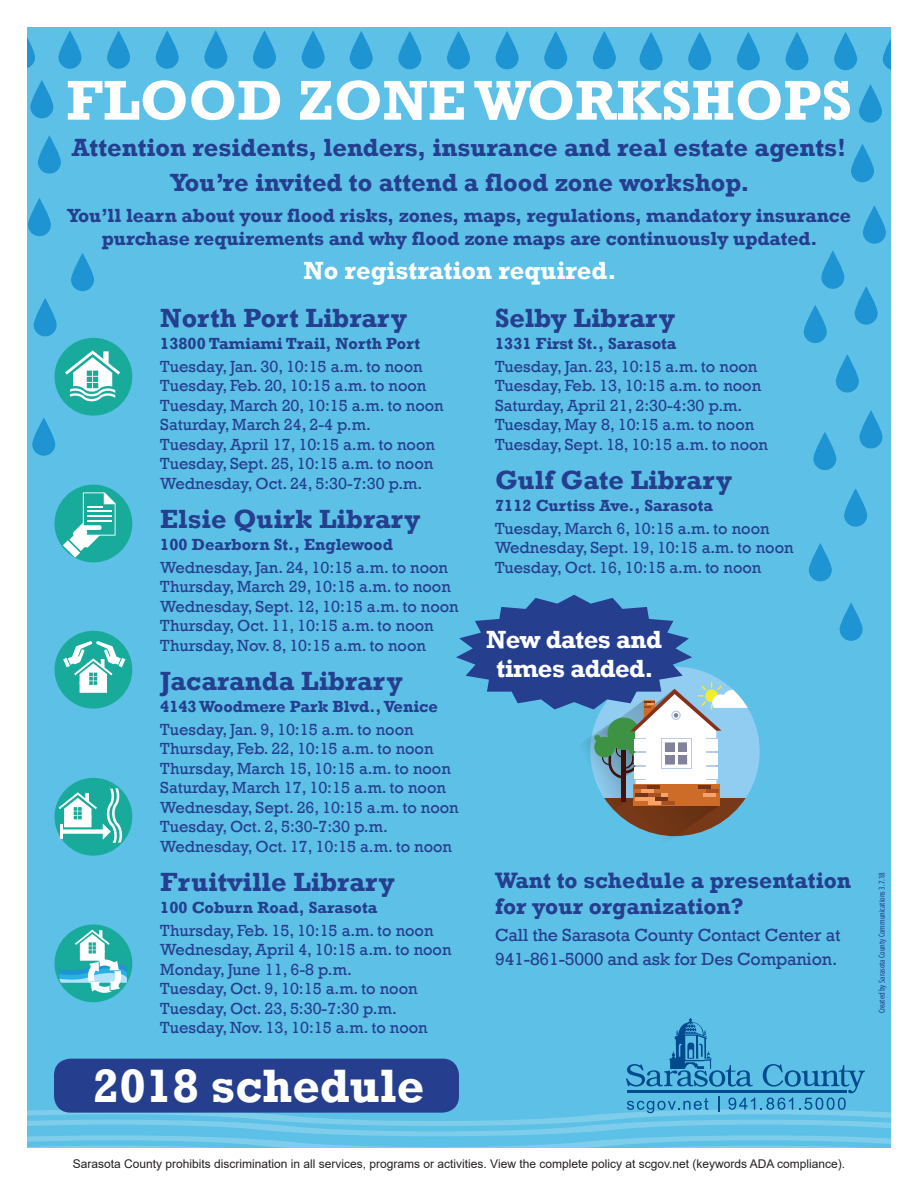
<style>
.page{position:relative;width:918px;height:1188px;background:#fff}
.page>*{position:absolute;margin:0;border:0;box-sizing:border-box;transform-origin:0 0}
.t1{font:700 57px "Rockwell";color:#fff}
.t2{font:700 48px "Rockwell";color:#fff}
.t3{font:700 27px "Rockwell";color:#253f8e}
.t4{font:700 25.5px/34.5px "Rockwell";color:#253f8e;text-align:center}
.t5{font:700 25.5px "Rockwell";color:#fff}
.t6{font:700 25.5px/28.5px "Rockwell";letter-spacing:-.02em;color:#fff;text-align:center}
.t7{font:700 22.8px/25.5px "Rockwell";color:#253f8e}
.t8{font:700 19.5px/22.5px "Rockwell";letter-spacing:-.005em;color:#253f8e;text-align:center}
.t9{font:18px/24px "Rockwell";letter-spacing:-.01em;color:#253f8e}
.t10{font:16.5px/19.5px "Rockwell";color:#253f8e}
.t11{font:700 16.5px "Rockwell";color:#253f8e}
.t12{font:12px "Arial";color:#231f20}
.t13{font:condensed 9px "Myriad Pro";color:#253f8e}
</style>
<div class="page">
<div style="left:27px;top:27px;width:864px;height:1121px;background:#5dc0e7"></div>
<div style="left:55px;top:338px;width:77px;height:78px;background:#18ab9b;border-radius:50%"></div>
<svg style="left:65px;top:350px;width:55px;height:51px"></svg>
<svg style="left:350px;top:31px;width:23px;height:38px"></svg>
<svg style="left:398px;top:31px;width:23px;height:38px"></svg>
<svg style="left:447px;top:31px;width:23px;height:38px"></svg>
<svg style="left:496px;top:31px;width:23px;height:38px"></svg>
<svg style="left:544px;top:31px;width:23px;height:38px"></svg>
<svg style="left:593px;top:31px;width:23px;height:38px"></svg>
<svg style="left:34px;top:298px;width:23px;height:38px"></svg>
<svg style="left:804px;top:305px;width:23px;height:38px"></svg>
<svg style="left:836px;top:354px;width:23px;height:39px"></svg>
<svg style="left:813px;top:432px;width:23px;height:38px"></svg>
<svg style="left:859px;top:410px;width:23px;height:39px"></svg>
<svg style="left:844px;top:488px;width:23px;height:39px"></svg>
<svg style="left:809px;top:543px;width:23px;height:38px"></svg>
<svg style="left:840px;top:602px;width:23px;height:39px"></svg>
<svg style="left:32px;top:417px;width:23px;height:39px"></svg>
<svg style="left:855px;top:286px;width:23px;height:39px"></svg>
<svg style="left:821px;top:250px;width:23px;height:39px"></svg>
<svg style="left:640px;top:32px;width:23px;height:38px"></svg>
<svg style="left:688px;top:32px;width:23px;height:38px"></svg>
<svg style="left:737px;top:32px;width:23px;height:38px"></svg>
<svg style="left:785px;top:32px;width:23px;height:38px"></svg>
<svg style="left:834px;top:32px;width:23px;height:38px"></svg>
<svg style="left:883px;top:38px;width:8px;height:32px"></svg>
<svg style="left:863px;top:205px;width:23px;height:39px"></svg>
<svg style="left:859px;top:84px;width:23px;height:39px"></svg>
<svg style="left:851px;top:144px;width:23px;height:38px"></svg>
<svg style="left:58px;top:30px;width:23px;height:39px"></svg>
<svg style="left:107px;top:30px;width:23px;height:39px"></svg>
<svg style="left:156px;top:30px;width:23px;height:39px"></svg>
<svg style="left:204px;top:30px;width:23px;height:39px"></svg>
<svg style="left:253px;top:30px;width:23px;height:39px"></svg>
<svg style="left:302px;top:30px;width:23px;height:39px"></svg>
<svg style="left:27px;top:37px;width:8px;height:31px"></svg>
<svg style="left:30px;top:80px;width:23px;height:38px"></svg>
<svg style="left:71px;top:253px;width:23px;height:38px"></svg>
<svg style="left:28px;top:198px;width:23px;height:38px"></svg>
<svg style="left:38px;top:135px;width:23px;height:39px"></svg>
<div style="left:590px;top:667px;width:170px;height:169px;background:#90cdf0;border-radius:50%"></div>
<div style="left:55px;top:925px;width:77px;height:77px;background:#18ab9b;border-radius:50%"></div>
<svg style="left:59px;top:930px;width:68px;height:63px"></svg>
<div style="left:55px;top:778px;width:77px;height:78px;background:#18ab9b;border-radius:50%"></div>
<div style="left:61px;top:829px;width:43px;height:5px;background:#fff"></div>
<svg style="left:59px;top:792px;width:38px;height:47px"></svg>
<svg style="left:103px;top:788px;width:19px;height:55px"></svg>
<div style="left:55px;top:485px;width:77px;height:77px;background:#18ab9b;border-radius:50%"></div>
<svg style="left:63px;top:492px;width:53px;height:66px"></svg>
<div style="left:55px;top:631px;width:77px;height:78px;background:#18ab9b;border-radius:50%"></div>
<svg style="left:63px;top:641px;width:62px;height:52px"></svg>
<svg style="left:27px;top:1018px;width:864px;height:130px"></svg>
<div style="left:54px;top:1059px;width:405px;height:54px;background:#253f8e;border-radius:17px"></div>
<svg style="left:456px;top:595px;width:292px;height:242px"></svg>
<h1 class="t1" style="left:66px;top:66px;width:787px">FLOOD ZONE WORKSHOPS</h1>
<h3 class="t4" style="left:72px;top:130px;width:776px">Attention residents, lenders, insurance and real estate agents!<br>You’re invited to attend a flood zone workshop.</h3>
<p class="t8" style="left:67px;top:204px;width:785px">You’ll learn about your flood risks, zones, maps, regulations, mandatory insurance purchase requirements and why flood zone maps are continuously updated.</p>
<h3 class="t5" style="left:303px;top:255px;width:314px">No registration required.</h3>
<h3 class="t3" style="left:160px;top:301px;width:248px">North Port Library</h3>
<p class="t11" style="left:160px;top:334px;width:261px">13800 Tamiami Trail, North Port</p>
<p class="t10" style="left:160px;top:357px;width:285px">Tuesday, Jan. 30, 10:15 a.m. to noon Tuesday, Feb. 20, 10:15 a.m. to noon Tuesday, March 20, 10:15 a.m. to noon Saturday, March 24, 2-4 p.m.<br>Tuesday, April 17, 10:15 a.m. to noon Tuesday, Sept. 25, 10:15 a.m. to noon Wednesday, Oct. 24, 5:30-7:30 p.m.</p>
<h3 class="t3" style="left:160px;top:502px;width:262px">Elsie Quirk Library</h3>
<p class="t11" style="left:160px;top:535px;width:234px">100 Dearborn St., Englewood</p>
<p class="t10" style="left:160px;top:558px;width:300px">Wednesday, Jan. 24, 10:15 a.m. to noon Thursday, March 29, 10:15 a.m. to noon Wednesday, Sept. 12, 10:15 a.m. to noon Thursday, Oct. 11, 10:15 a.m. to noon Thursday, Nov. 8, 10:15 a.m. to noon</p>
<h3 class="t3" style="left:160px;top:664px;width:244px">Jacaranda Library</h3>
<p class="t11" style="left:160px;top:697px;width:279px">4143 Woodmere Park Blvd., Venice</p>
<p class="t10" style="left:160px;top:720px;width:300px">Tuesday, Jan. 9, 10:15 a.m. to noon Thursday, Feb. 22, 10:15 a.m. to noon Thursday, March 15, 10:15 a.m. to noon Saturday, March 17, 10:15 a.m. to noon Wednesday, Sept. 26, 10:15 a.m. to noon Tuesday, Oct. 2, 5:30-7:30 p.m.<br>Wednesday, Oct. 17, 10:15 a.m. to noon</p>
<h3 class="t3" style="left:160px;top:865px;width:236px">Fruitville Library</h3>
<p class="t11" style="left:160px;top:898px;width:218px">100 Coburn Road, Sarasota</p>
<p class="t10" style="left:160px;top:921px;width:293px">Thursday, Feb. 15, 10:15 a.m. to noon Wednesday, April 4, 10:15 a.m. to noon Monday, June 11, 6-8 p.m.<br>Tuesday, Oct. 9, 10:15 a.m. to noon Tuesday, Oct. 23, 5:30-7:30 p.m.<br>Tuesday, Nov. 13, 10:15 a.m. to noon</p>
<h2 class="t2" style="left:93px;top:1057px;width:333px">2018 schedule</h2>
<h3 class="t3" style="left:495px;top:301px;width:181px">Selby Library</h3>
<p class="t11" style="left:495px;top:334px;width:183px">1331 First St., Sarasota</p>
<p class="t10" style="left:495px;top:357px;width:274px">Tuesday, Jan. 23, 10:15 a.m. to noon Tuesday, Feb. 13, 10:15 a.m. to noon Saturday, April 21, 2:30-4:30 p.m.<br>Tuesday, May 8, 10:15 a.m. to noon Tuesday, Sept. 18, 10:15 a.m. to noon</p>
<h3 class="t3" style="left:495px;top:463px;width:239px">Gulf Gate Library</h3>
<p class="t11" style="left:495px;top:496px;width:219px">7112 Curtiss Ave., Sarasota</p>
<p class="t10" style="left:495px;top:519px;width:300px">Tuesday, March 6, 10:15 a.m. to noon<br>Wednesday, Sept. 19, 10:15 a.m. to noon<br>Tuesday, Oct. 16, 10:15 a.m. to noon</p>
<h3 class="t6" style="left:486px;top:625px;width:177px">New dates and times added.</h3>
<h3 class="t7" style="left:495px;top:868px;width:358px">Want to schedule a presentation for your organization?</h3>
<p class="t9" style="left:495px;top:923px;width:347px">Call the Sarasota County Contact Center at<br>941-861-5000 and ask for Des Companion.</p>
<p class="t12" style="left:73px;top:1156px;width:774px">Sarasota County prohibits discrimination in all services, programs or activities. View the complete policy at scgov.net (keywords ADA compliance).</p>
<p class="t13" style="left:876px;top:1013px;width:143px;rotate:-90deg">Created by Sarasota County Communications 3.7.18</p>
</div>
